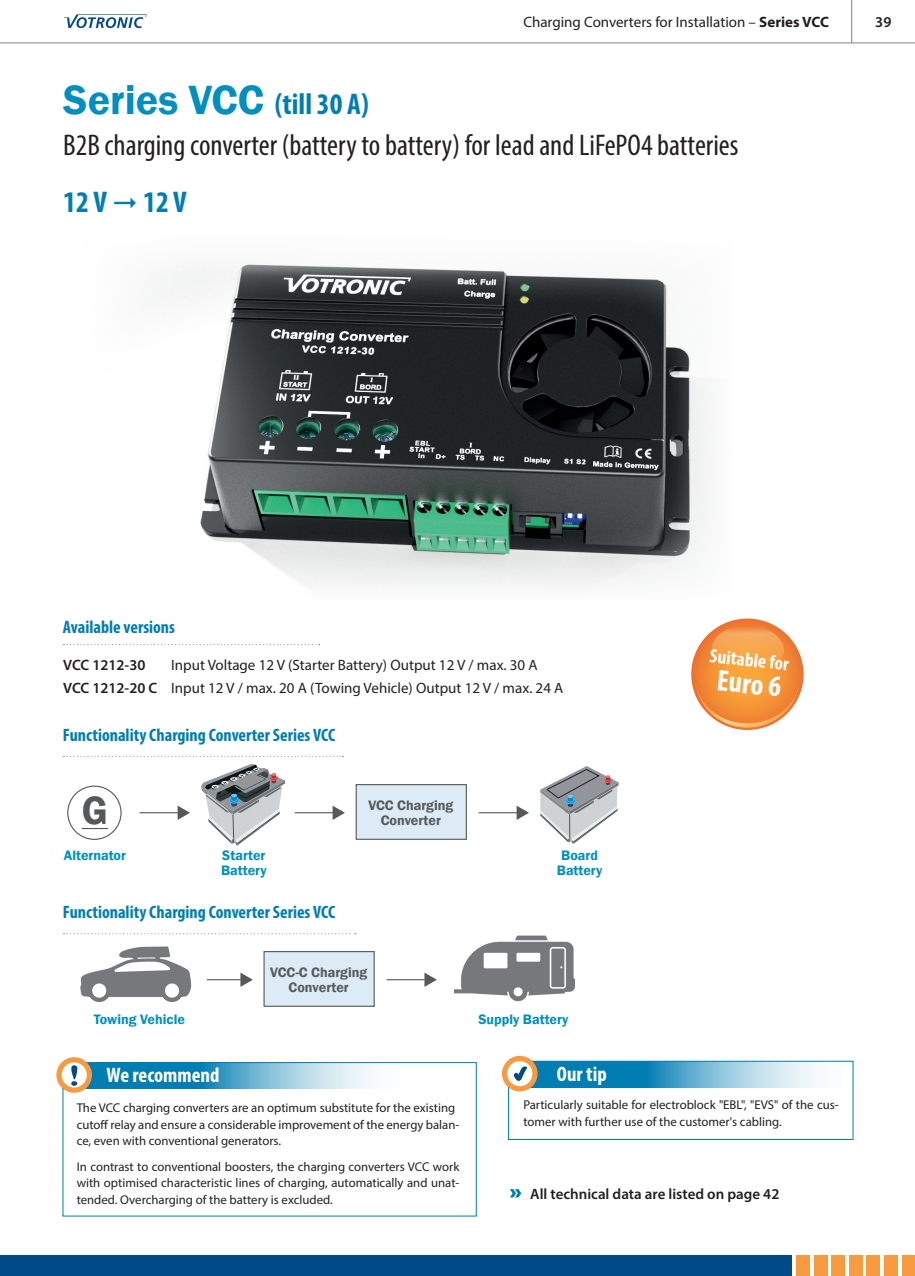
<style>
.page{position:relative;width:915px;height:1276px;background:#fff}
.page>*{position:absolute;margin:0;border:0;box-sizing:border-box;transform-origin:0 0}
.t1{font:600 42px "Franklin Gothic";color:#008fbf}
.t2{font:600 40.5px "Franklin Gothic";color:#57585a}
.t3{font:condensed 30px "Myriad Pro";color:#231f20}
.t4{font:700 condensed 30px "Myriad Pro";color:#007db3}
.t5{font:700 condensed 30px "Myriad Pro";color:#fff}
.t6{font:700 condensed 21px "Myriad Pro";color:#fff}
.t7{font:700 condensed 19.5px "Myriad Pro";color:#fff}
.t8{font:700 condensed 18px "Myriad Pro";color:#007db3}
.t9{font:15px/22.5px "Myriad Pro";color:#231f20}
.t10{font:600 15px "Myriad Pro";color:#231f20}
.t11{font:600 14.1px/14.7px "Franklin Gothic";color:#008fbf;text-align:center}
.t12{font:600 14.1px/14.7px "Franklin Gothic";color:#57585a;text-align:center}
.t13{font:12.75px/16.5px "Myriad Pro";color:#231f20}
.s1{font-weight:700}
.s2{font-family:"Myriad Pro";font-weight:700;font-stretch:condensed;font-size:30px;color:#007db3}
.s3{font-weight:600}
.s4{font-size:18px;color:#007db3}
</style>
<div class="page">
<div style="left:796px;top:1254px;width:13px;height:22px;background:#f89a3f"></div>
<div style="left:813px;top:1254px;width:13px;height:22px;background:#f89a3f"></div>
<div style="left:831px;top:1254px;width:13px;height:22px;background:#f89a3f"></div>
<div style="left:848px;top:1254px;width:13px;height:22px;background:#f89a3f"></div>
<div style="left:866px;top:1254px;width:13px;height:22px;background:#f89a3f"></div>
<div style="left:883px;top:1254px;width:14px;height:22px;background:#f89a3f"></div>
<div style="left:901px;top:1254px;width:13px;height:22px;background:#f89a3f"></div>
<div style="left:0;top:1254px;width:791px;height:22px;background:#004b87"></div>
<hr style="left:0;top:43px;width:914px;height:1px;background:#808285">
<hr style="left:851px;top:0;width:1px;height:43px;background:#808285">
<svg style="left:64px;top:14px;width:82px;height:14px"></svg>
<svg style="left:63px;top:644px;width:256px;height:1px"></svg>
<svg style="left:63px;top:756px;width:280px;height:1px"></svg>
<svg style="left:201px;top:764px;width:84px;height:81px"></svg>
<svg style="left:540px;top:766px;width:78px;height:78px"></svg>
<div style="left:355px;top:784px;width:111px;height:56px;background:#dcebf5;border:1px solid #57585a"></div>
<div style="left:67px;top:785px;width:55px;height:55px;border:1px solid #57585a;border-radius:50%"></div>
<svg style="left:82px;top:828px;width:26px;height:1px"></svg>
<hr style="left:478px;top:812px;width:38px;height:1px;background:#57585a">
<svg style="left:516px;top:805px;width:13px;height:15px"></svg>
<hr style="left:294px;top:812px;width:39px;height:1px;background:#57585a">
<svg style="left:332px;top:805px;width:13px;height:15px"></svg>
<hr style="left:140px;top:812px;width:38px;height:1px;background:#57585a">
<svg style="left:177px;top:805px;width:13px;height:15px"></svg>
<svg style="left:691px;top:618px;width:112px;height:112px;background:#f0873a"></svg>
<svg style="left:695px;top:678px;width:104px;height:49px;background:#f5a156"></svg>
<svg style="left:711px;top:625px;width:72px;height:47px;background:#f59f49"></svg>
<div style="left:263px;top:951px;width:111px;height:56px;background:#dcebf5;border:1px solid #57585a"></div>
<hr style="left:386px;top:979px;width:38px;height:1px;background:#57585a">
<svg style="left:424px;top:972px;width:12px;height:15px"></svg>
<hr style="left:202px;top:979px;width:39px;height:1px;background:#57585a">
<svg style="left:240px;top:972px;width:13px;height:15px"></svg>
<img style="left:77px;top:934px;width:129px;height:67px">
<img style="left:454px;top:935px;width:120px;height:67px">
<svg style="left:63px;top:933px;width:292px;height:1px"></svg>
<img style="left:156px;top:279px;width:556px;height:307px">
<div style="left:508px;top:1061px;width:345px;height:79px;border:1px solid #007db3"></div>
<svg style="left:531px;top:1061px;width:322px;height:26px;background:#68b1d1"></svg>
<div style="left:502px;top:1056px;width:35px;height:35px;background:#f89a3f;border-radius:50%"></div>
<div style="left:507px;top:1061px;width:25px;height:25px;background:#fff;border-radius:50%"></div>
<svg style="left:513px;top:1066px;width:14px;height:15px"></svg>
<svg style="left:510px;top:1189px;width:12px;height:9px"></svg>
<svg style="left:85px;top:1062px;width:322px;height:27px;background:#68b1d1"></svg>
<div style="left:56px;top:1057px;width:36px;height:35px;background:#f89a3f;border-radius:50%"></div>
<div style="left:62px;top:1062px;width:25px;height:25px;background:#fff;border-radius:50%"></div>
<svg style="left:71px;top:1065px;width:6px;height:20px"></svg>
<p class="t9" style="left:523px;top:10px;width:307px">Charging Converters for Installation – <span class="s1">Series VCC</span></p>
<p class="t10" style="left:875px;top:12px;width:18px">39</p>
<h1 class="t1" style="left:63px;top:74px;width:307px">Series VCC <span class="s2">(till 30 A)</span></h1>
<h3 class="t3" style="left:63px;top:127px;width:676px">B2B charging converter (battery to battery) for lead and LiFePO4 batteries</h3>
<h3 class="t4" style="left:63px;top:184px;width:125px">12 V 12 V</h3>
<h3 class="t8" style="left:63px;top:616px;width:114px">Available versions</h3>
<p class="t9" style="left:63px;top:654px;width:501px;text-indent:108px">Input Voltage 12 V (Starter Battery) Output 12 V / max. 30 A<br><span class="s3">VCC 1212-20 C</span> Input 12 V / max. 20 A (Towing Vehicle) Output 12 V / max. 24 A</p>
<p class="t10" style="left:63px;top:655px;width:84px">VCC 1212-30</p>
<h3 class="t8" style="left:63px;top:723px;width:274px">Functionality Charging Converter Series VCC</h3>
<h2 class="t2" style="left:82px;top:785px;width:28px">G</h2>
<p class="t11" style="left:64px;top:848px;width:64px">Alternator</p>
<p class="t11" style="left:221px;top:848px;width:47px;text-align:left">Starter<br>Battery</p>
<h3 class="t8" style="left:63px;top:901px;width:274px">Functionality Charging Converter Series VCC</h3>
<p class="t12" style="left:368px;top:798px;width:86px">VCC Charging</p>
<p class="t12" style="left:380px;top:813px;width:62px">Converter</p>
<p class="t12" style="left:270px;top:965px;width:99px">VCC-C Charging<br>Converter</p>
<p class="t11" style="left:556px;top:848px;width:47px">Board<br>Battery</p>
<p class="t11" style="left:94px;top:1012px;width:93px">Towing Vehicle</p>
<p class="t11" style="left:478px;top:1012px;width:92px">Supply Battery</p>
<h3 class="t7" style="left:711px;top:643px;width:81px;rotate:6deg">Suitable for</h3>
<h3 class="t5" style="left:719px;top:661px;width:66px;rotate:6deg">Euro 6</h3>
<h3 class="t6" style="left:106px;top:1062px;width:115px">We recommend</h3>
<p class="t13" style="left:77px;top:1099px;width:384px">The VCC charging converters are an optimum substitute for the existing cutoff relay and ensure a considerable improvement of the energy balan&shy;ce, even with conventional generators.</p>
<p class="t13" style="left:77px;top:1158px;width:384px;text-align:justify">In contrast to conventional boosters, the charging converters VCC work with optimised characteristic lines of charging, automatically and unat&shy;tended. Overcharging of the battery is excluded.</p>
<h3 class="t6" style="left:556px;top:1060px;width:51px">Our tip</h3>
<p class="t13" style="left:523px;top:1096px;width:317px">Particularly suitable for electroblock "EBL", "EVS" of the cus&shy;tomer with further use of the customer's cabling.</p>
<p class="t10" style="left:510px;top:1184px;width:270px"><span class="s4">››</span> All technical data are listed on page 42</p>
</div>
